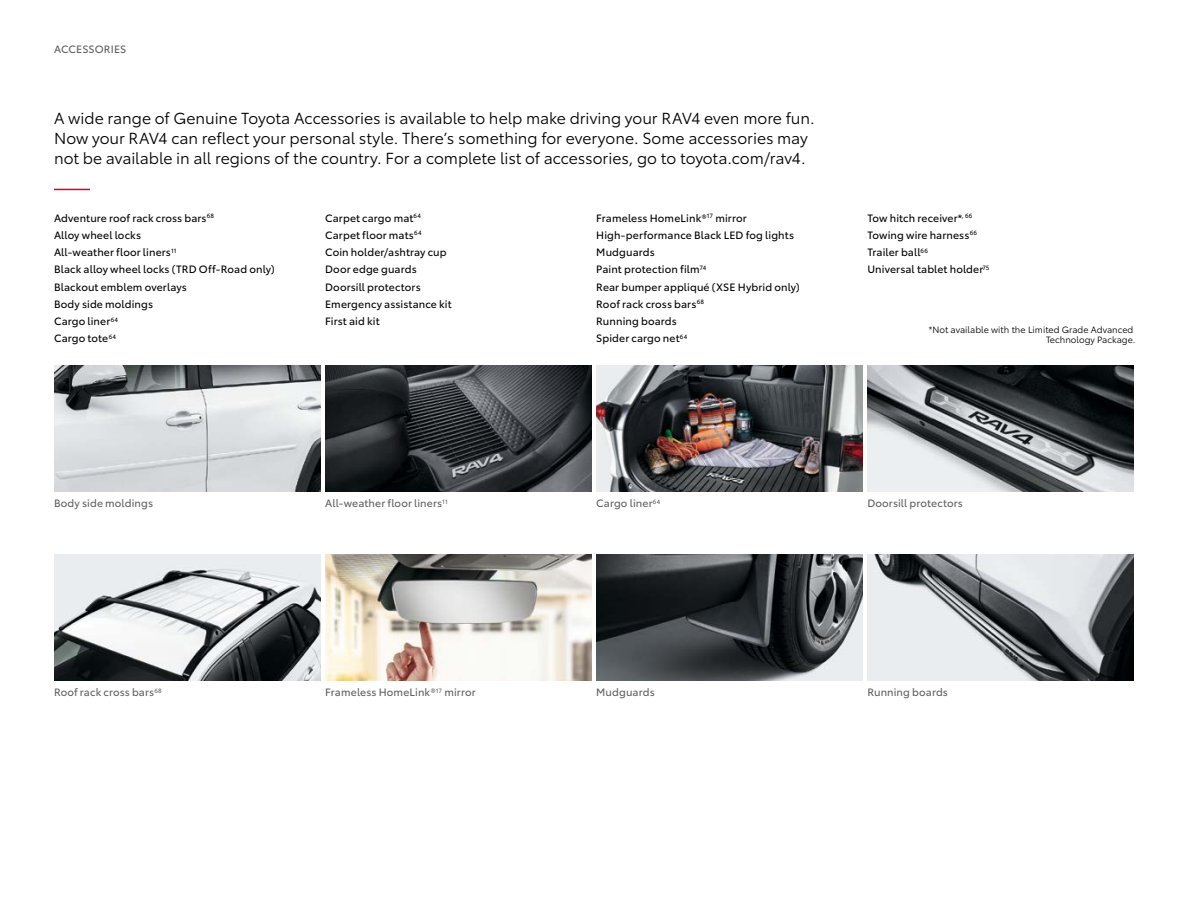
<style>
.page{position:relative;width:1188px;height:918px;background:#fff}
.page>*{position:absolute;margin:0;border:0;box-sizing:border-box;transform-origin:0 0}
.t1{font:15.75px/20.2px "Toyota Type";letter-spacing:-.005em;color:#000}
.t2{font:10.5px/17.2px "Toyota Type";letter-spacing:.01em;color:#000}
.t3{font:10.5px "Toyota Type";letter-spacing:.01em;color:#5f6062}
.t4{font:9px/9.8px "Toyota Type";color:#000;text-align:right}
</style>
<div class="page">
<img style="left:54px;top:365px;width:267px;height:126px">
<img style="left:325px;top:365px;width:267px;height:126px">
<img style="left:596px;top:365px;width:267px;height:126px">
<img style="left:867px;top:365px;width:267px;height:126px">
<img style="left:867px;top:554px;width:267px;height:126px">
<img style="left:54px;top:554px;width:267px;height:126px">
<img style="left:596px;top:554px;width:267px;height:126px">
<img style="left:325px;top:554px;width:267px;height:126px">
<hr style="left:54px;top:189px;width:36px;height:1px;background:#dc002e">
<p class="t3" style="left:54px;top:41px;width:74px">ACCESSORIES</p>
<p class="t1" style="left:54px;top:107px;width:762px">A wide range of Genuine Toyota Accessories is available to help make driving your RAV4 even more fun.<br>Now your RAV4 can reflect your personal style. There’s something for everyone. Some accessories may not be available in all regions of the country. For a complete list of accessories, go to toyota.com/rav4.</p>
<p class="t2" style="left:54px;top:208px;width:222px">Adventure roof rack cross bars<sup>68<br></sup>Alloy wheel locks<br>All-weather floor liners<sup>11<br></sup>Black alloy wheel locks (TRD Off-Road only)<br>Blackout emblem overlays<br>Body side moldings<br>Cargo liner<sup>64<br></sup>Cargo tote<sup>64</sup></p>
<p class="t2" style="left:325px;top:208px;width:128px">Carpet cargo mat<sup>64<br></sup>Carpet floor mats<sup>64<br></sup>Coin holder/ashtray cup<br>Door edge guards<br>Doorsill protectors<br>Emergency assistance kit<br>First aid kit</p>
<p class="t2" style="left:596px;top:208px;width:205px">Frameless HomeLink®<sup>17</sup> mirror<br>High-performance Black LED fog lights<br>Mudguards<br>Paint protection film<sup>74<br></sup>Rear bumper appliqué (XSE Hybrid only)<br>Roof rack cross bars<sup>68<br></sup>Running boards<br>Spider cargo net<sup>64</sup></p>
<p class="t2" style="left:867px;top:208px;width:124px">Tow hitch receiver*<sup>,</sup> <sup>66<br></sup>Towing wire harness<sup>66<br></sup>Trailer ball<sup>66<br></sup>Universal tablet holder<sup>75</sup></p>
<p class="t4" style="left:929px;top:324px;width:208px">*Not available with the Limited Grade Advanced<br>Technology Package.</p>
<p class="t3" style="left:54px;top:495px;width:101px">Body side moldings</p>
<p class="t3" style="left:54px;top:684px;width:109px">Roof rack cross bars<sup>68</sup></p>
<p class="t3" style="left:325px;top:495px;width:124px">All-weather floor liners<sup>11</sup></p>
<p class="t3" style="left:325px;top:684px;width:152px">Frameless HomeLink®<sup>17</sup> mirror</p>
<p class="t3" style="left:596px;top:495px;width:66px">Cargo liner<sup>64</sup></p>
<p class="t3" style="left:867px;top:495px;width:97px">Doorsill protectors</p>
<p class="t3" style="left:596px;top:684px;width:60px">Mudguards</p>
<p class="t3" style="left:867px;top:684px;width:82px">Running boards</p>
</div>
